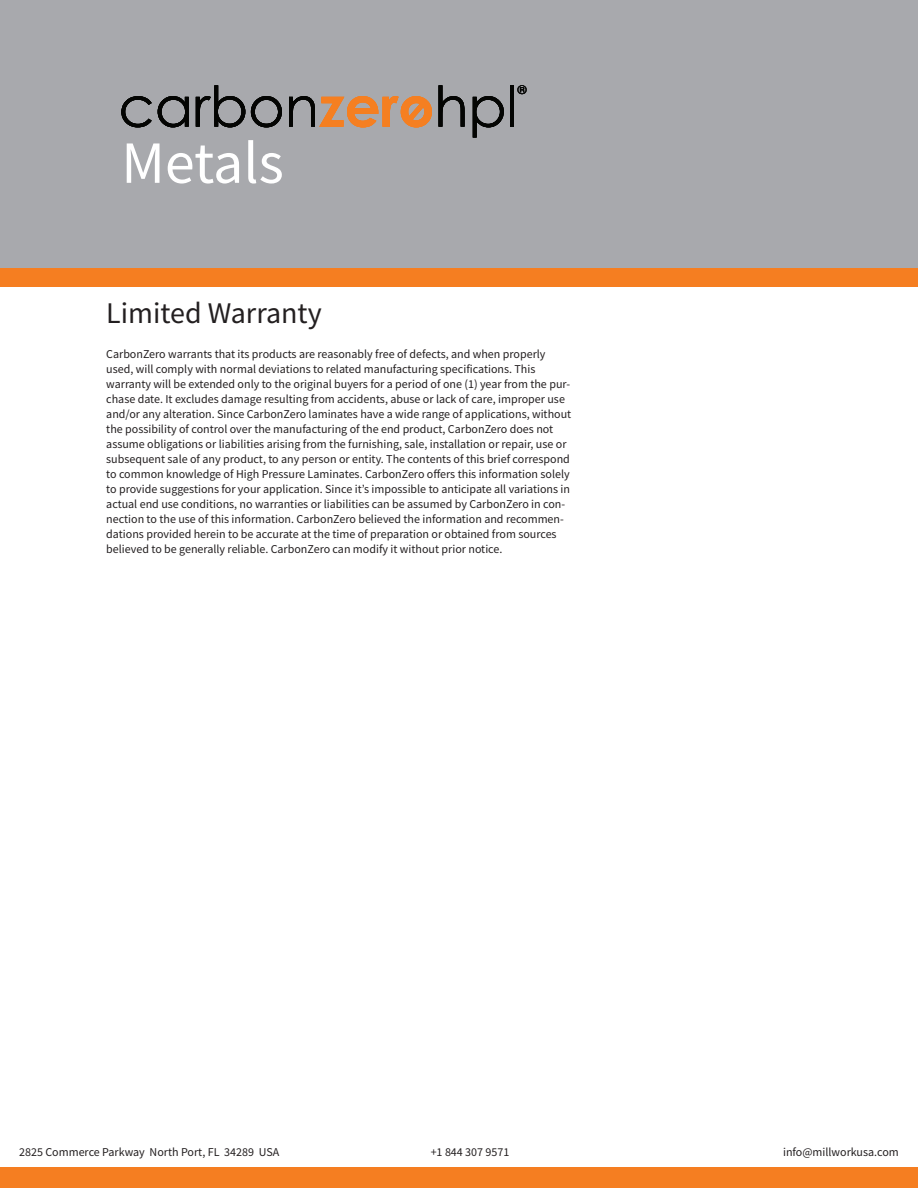
<style>
.page{position:relative;width:918px;height:1188px;background:#fff}
.page>*{position:absolute;margin:0;border:0;box-sizing:border-box;transform-origin:0 0}
.Page_Title{font:60px "Source Sans Pro";color:#fff}
.t1{font:55.95px "Century Gothic";color:#040503}
.Heading1{font:30px "Source Sans Pro";color:#231f20}
.Heading1-2{font:12px/15px "Source Sans Pro";color:#231f20}
.Small_Type{font:12px "Source Sans Pro";color:#231f20}
.t2{font:11.55px "Century Gothic";color:#040503}
.s1{font-weight:700;color:#f57f21}
</style>
<div class="page">
<div style="left:0;top:1167px;width:918px;height:21px;background:#f57e21"></div>
<div style="left:0;top:267px;width:918px;height:19px;background:#f57e21"></div>
<div style="left:0;top:0;width:918px;height:267px;background:#a8a9ad"></div>
<svg style="left:405px;top:99px;width:23px;height:26px"></svg>
<h2 class="t1" style="left:118px;top:67px;width:401px">carbon<span class="s1">zero</span>hpl</h2>
<p class="t2" style="left:518px;top:82px;width:10px">®</p>
<p class="Page_Title" style="left:121px;top:125px;width:164px">Metals</p>
<p class="Heading1" style="left:106px;top:294px;width:217px">Limited Warranty</p>
<p class="Heading1-2" style="left:106px;top:347px;width:467px">CarbonZero warrants that its products are reasonably free of defects, and when properly used, will comply with normal deviations to related manufacturing specifications. This warranty will be extended only to the original buyers for a period of one (1) year from the pur&shy;chase date. It excludes damage resulting from accidents, abuse or lack of care, improper use and/or any alteration. Since CarbonZero laminates have a wide range of applications, without the possibility of control over the manufacturing of the end product, CarbonZero does not assume obligations or liabilities arising from the furnishing, sale, installation or repair, use or subsequent sale of any product, to any person or entity. The contents of this brief correspond to common knowledge of High Pressure Laminates. CarbonZero offers this information solely to provide suggestions for your application. Since it’s impossible to anticipate all variations in actual end use conditions, no warranties or liabilities can be assumed by CarbonZero in con&shy;nection to the use of this information. CarbonZero believed the information and recommen&shy;dations provided herein to be accurate at the time of preparation or obtained from sources believed to be generally reliable. CarbonZero can modify it without prior notice.</p>
<p class="Small_Type" style="left:19px;top:1145px;width:262px">2825 Commerce Parkway North Port, FL 34289 USA</p>
<p class="Small_Type" style="left:431px;top:1145px;width:80px">+1 844 307 9571</p>
<p class="Small_Type" style="left:783px;top:1145px;width:117px">info@millworkusa.com</p>
</div>
